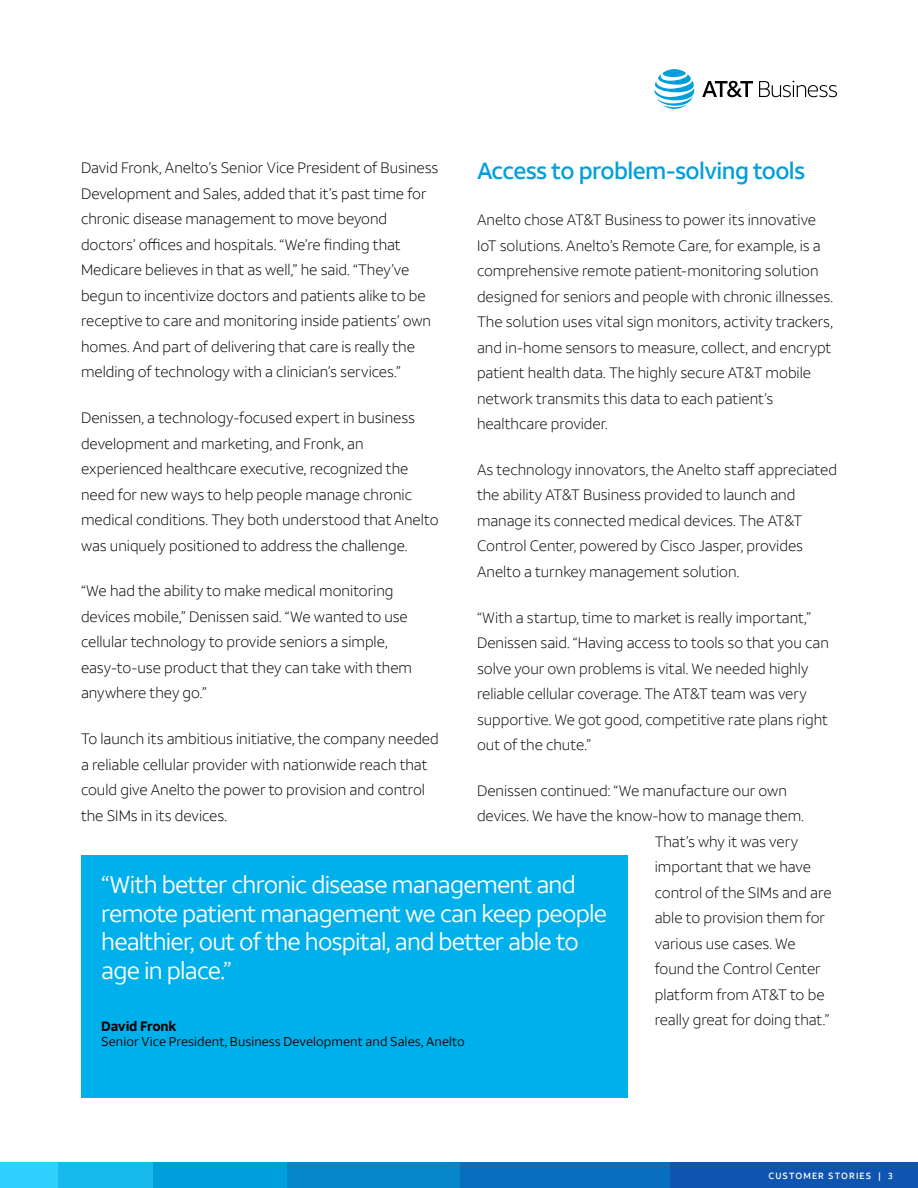
<style>
.page{position:relative;width:918px;height:1188px;background:#fff}
.page>*{position:absolute;margin:0;border:0;box-sizing:border-box;transform-origin:0 0}
.t1{font:24px/28.5px "ATT Aleck Sans";letter-spacing:-.03em;color:#fff}
.t2{font:500 23.25px "ATT Aleck Sans";letter-spacing:-.025em;color:#009fdb}
.t3{font:300 15px/25.5px "ATT Aleck Sans";color:#090304}
.t4{font:300 15px/25.5px "ATT Aleck Sans";color:#000}
.t5{font:700 13.5px "ATT Aleck Sans";letter-spacing:-.015em;color:#090304}
.t6{font:12.75px "ATT Aleck Sans";letter-spacing:.005em;color:#090304}
.t7{font:500 9px "ATT Aleck Sans";letter-spacing:.12em;color:#fff}
</style>
<div class="page">
<div style="left:669px;top:1163px;width:249px;height:25px;background:#0f54af"></div>
<div style="left:459px;top:1163px;width:211px;height:25px;background:#0a6ebe"></div>
<div style="left:287px;top:1163px;width:172px;height:25px;background:#0586cb"></div>
<div style="left:153px;top:1163px;width:134px;height:25px;background:#009fdb"></div>
<div style="left:57px;top:1163px;width:96px;height:25px;background:#18b9ed"></div>
<div style="left:0;top:1162px;width:57px;height:26px;background:#30d1ff"></div>
<svg style="left:654px;top:69px;width:40px;height:40px"></svg>
<svg style="left:702px;top:81px;width:51px;height:16px"></svg>
<svg style="left:759px;top:81px;width:78px;height:16px"></svg>
<div style="left:81px;top:855px;width:547px;height:243px;background:#00b0eb"></div>
<p class="t4" style="left:81px;top:155px;width:359px">David Fronk, Anelto’s Senior Vice President of Business Development and Sales, added that it’s past time for chronic disease management to move beyond doctors’ offices and hospitals. “We’re finding that Medicare believes in that as well,” he said. “They’ve begun to incentivize doctors and patients alike to be receptive to care and monitoring inside patients’ own homes. And part of delivering that care is really the melding of technology with a clinician’s services.”</p>
<p class="t4" style="left:81px;top:405px;width:359px">Denissen, a technology-focused expert in business development and marketing, and Fronk, an experienced healthcare executive, recognized the need for new ways to help people manage chronic medical conditions. They both understood that Anelto was uniquely positioned to address the challenge.</p>
<p class="t4" style="left:81px;top:578px;width:333px">“We had the ability to make medical monitoring devices mobile,” Denissen said. “We wanted to use cellular technology to provide seniors a simple, easy-to-use product that they can take with them anywhere they go.”</p>
<p class="t4" style="left:81px;top:726px;width:359px">To launch its ambitious initiative, the company needed a reliable cellular provider with nationwide reach that could give Anelto the power to provision and control the SIMs in its devices.</p>
<h2 class="t2" style="left:477px;top:157px;width:330px">Access to problem-solving tools</h2>
<p class="t3" style="left:477px;top:207px;width:358px">Anelto chose AT&amp;T Business to power its innovative IoT solutions. Anelto’s Remote Care, for example, is a comprehensive remote patient-monitoring solution designed for seniors and people with chronic illnesses.<br>The solution uses vital sign monitors, activity trackers, and in-home sensors to measure, collect, and encrypt patient health data. The highly secure AT&amp;T mobile network transmits this data to each patient’s healthcare provider.</p>
<p class="t3" style="left:477px;top:457px;width:361px">As technology innovators, the Anelto staff appreciated the ability AT&amp;T Business provided to launch and manage its connected medical devices. The AT&amp;T Control Center, powered by Cisco Jasper, provides Anelto a turnkey management solution.</p>
<p class="t3" style="left:477px;top:605px;width:353px">“With a startup, time to market is really important,” Denissen said. “Having access to tools so that you can solve your own problems is vital. We needed highly reliable cellular coverage. The AT&amp;T team was very supportive. We got good, competitive rate plans right out of the chute.”</p>
<p class="t3" style="left:477px;top:778px;width:312px">Denissen continued: “We manufacture our own</p>
<p class="t3" style="left:477px;top:803px;width:329px">devices. We have the know-how to manage them.</p>
<p class="t3" style="left:655px;top:829px;width:145px">That’s why it was very</p>
<p class="t3" style="left:655px;top:854px;width:158px">important that we have</p>
<p class="t3" style="left:655px;top:880px;width:178px">control of the SIMs and are</p>
<p class="t3" style="left:655px;top:905px;width:172px">able to provision them for</p>
<p class="t3" style="left:655px;top:931px;width:143px">various use cases. We</p>
<p class="t3" style="left:655px;top:956px;width:168px">found the Control Center</p>
<p class="t3" style="left:655px;top:982px;width:171px">platform from AT&amp;T to be</p>
<p class="t3" style="left:655px;top:1007px;width:176px">really great for doing that.”</p>
<h1 class="t1" style="left:101px;top:871px;width:507px">“With better chronic disease management and remote patient management we can keep people healthier, out of the hospital, and better able to age in place.”</h1>
<p class="t5" style="left:101px;top:1017px;width:77px">David Fronk</p>
<p class="t6" style="left:101px;top:1033px;width:365px">Senior Vice President, Business Development and Sales, Anelto</p>
<p class="t7" style="left:768px;top:1170px;width:126px">CUSTOMER STORIES | 3</p>
</div>
